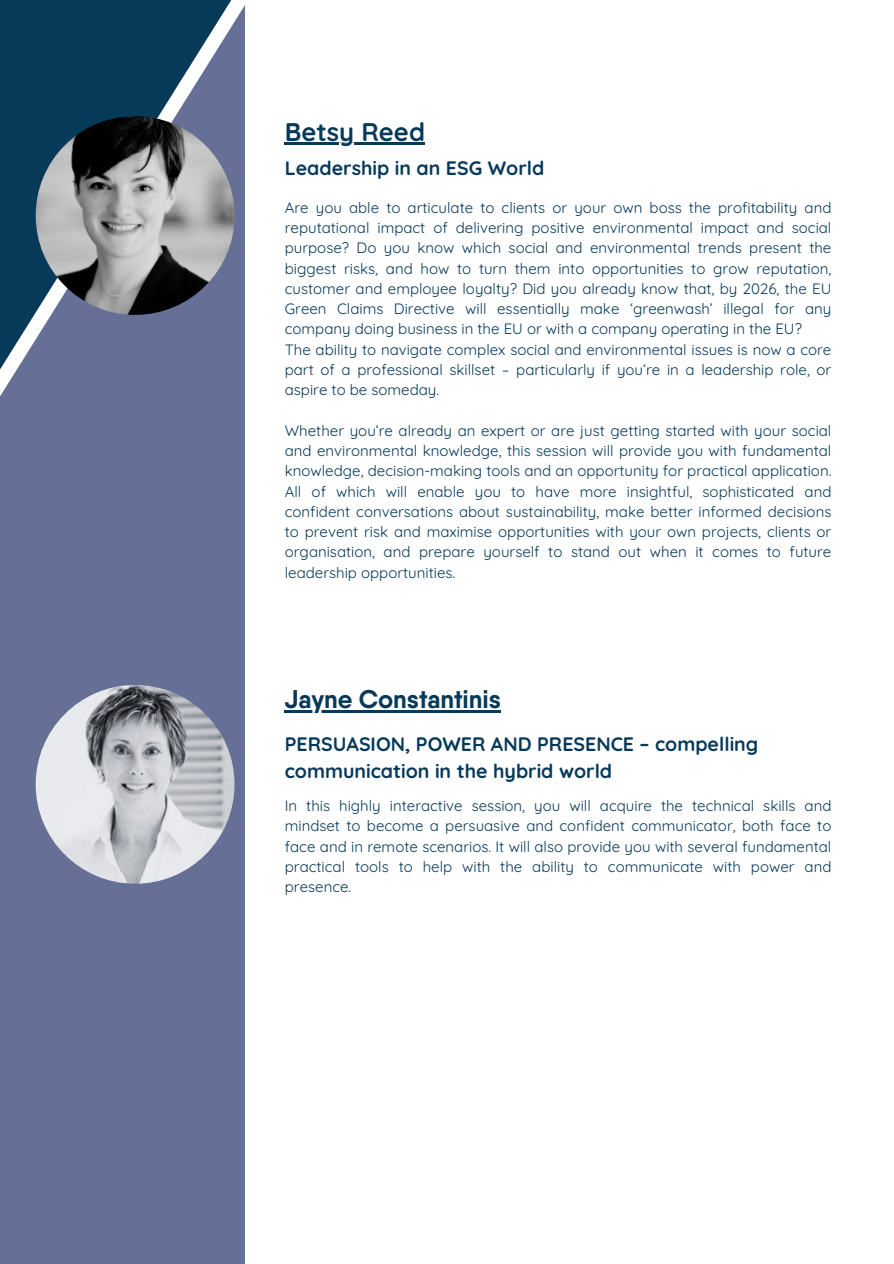
<style>
.page{position:relative;width:894px;height:1264px;background:#fff}
.page>*{position:absolute;margin:0;border:0;box-sizing:border-box;transform-origin:0 0}
.t1{font:700 25.5px "Qanelas";color:#073959}
.t2{font:700 25.5px "Quicksand";color:#073959}
.t3{font:700 19.5px/27px "Quicksand";color:#073959}
.t4{font:15px/20.2px "Quicksand";color:#073959;text-align:justify}
</style>
<div class="page">
<div style="left:0;top:0;width:245px;height:1263px;background:#667096"></div>
<hr style="left:285px;top:143px;width:140px;height:2px;background:#073959">
<hr style="left:285px;top:710px;width:216px;height:2px;background:#073959">
<svg style="left:0;top:0;width:389px;height:396px"></svg>
<img style="left:36px;top:116px;width:198px;height:199px;border-radius:50%">
<img style="left:36px;top:685px;width:198px;height:198px;border-radius:50%">
<p class="t2" style="left:285px;top:115px;width:142px">Betsy Reed</p>
<h1 class="t3" style="left:285px;top:154px;width:261px">Leadership in an ESG World</h1>
<p class="t4" style="left:285px;top:197px;width:548px">Are you able to articulate to clients or your own boss the profitability and reputational impact of delivering positive environmental impact and social purpose? Do you know which social and environmental trends present the biggest risks, and how to turn them into opportunities to grow reputation, customer and employee loyalty? Did you already know that, by 2026, the EU Green Claims Directive will essentially make ‘greenwash’ illegal for any company doing business in the EU or with a company operating in the EU?</p>
<p class="t4" style="left:285px;top:339px;width:548px">The ability to navigate complex social and environmental issues is now a core part of a professional skillset – particularly if you’re in a leadership role, or aspire to be someday.</p>
<p class="t4" style="left:285px;top:420px;width:548px">Whether you’re already an expert or are just getting started with your social and environmental knowledge, this session will provide you with fundamental knowledge, decision-making tools and an opportunity for practical application.<br>All of which will enable you to have more insightful, sophisticated and confident conversations about sustainability, make better informed decisions to prevent risk and maximise opportunities with your own projects, clients or organisation, and prepare yourself to stand out when it comes to future leadership opportunities.</p>
<h2 class="t1" style="left:285px;top:683px;width:218px">Jayne Constantinis</h2>
<p class="t3" style="left:285px;top:730px;width:475px">PERSUASION, POWER AND PRESENCE – compelling communication in the hybrid world</p>
<p class="t4" style="left:285px;top:795px;width:548px">In this highly interactive session, you will acquire the technical skills and mindset to become a persuasive and confident communicator, both face to face and in remote scenarios. It will also provide you with several fundamental practical tools to help with the ability to communicate with power and presence.</p>
</div>
